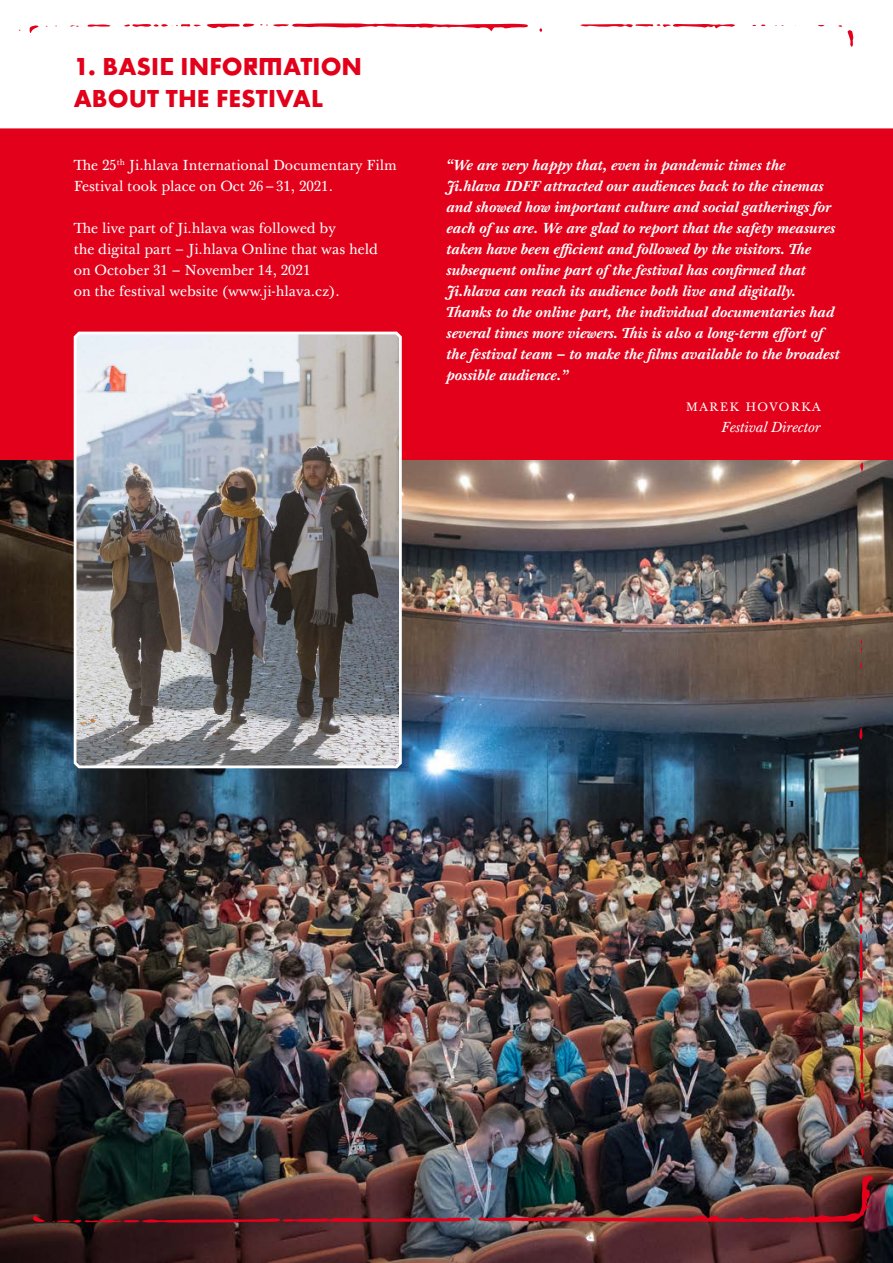
<style>
.page{position:relative;width:893px;height:1263px;background:#fff}
.page>*{position:absolute;margin:0;border:0;box-sizing:border-box;transform-origin:0 0}
.nadpis17{font:700 25.5px/31.5px "Futiglau Odstupnovana";letter-spacing:.005em;color:#e2001a}
.nadpis17-2{font:italic 700 14.25px/21px "Baskerville Ten Pro";color:#fff}
.nadpis17-3{font:14.25px/21px "Baskerville Ten Pro";color:#fff}
.nadpis17-4{font:italic 14.25px "Baskerville Ten Pro";color:#fff}
.nadpis17-5{font:12px "Baskerville Ten Pro";letter-spacing:.1em;color:#fff}
</style>
<div class="page">
<div style="left:0;top:128px;width:893px;height:333px;background:#e2001a"></div>
<img style="left:0;top:461px;width:893px;height:802px">
<svg style="left:88px;top:24px;width:23px;height:3px"></svg>
<svg style="left:29px;top:25px;width:10px;height:8px"></svg>
<svg style="left:207px;top:24px;width:47px;height:4px"></svg>
<svg style="left:580px;top:24px;width:155px;height:4px"></svg>
<svg style="left:838px;top:25px;width:15px;height:22px"></svg>
<svg style="left:752px;top:24px;width:14px;height:2px"></svg>
<svg style="left:260px;top:23px;width:268px;height:8px"></svg>
<svg style="left:70px;top:25px;width:9px;height:2px"></svg>
<svg style="left:124px;top:24px;width:77px;height:3px"></svg>
<img style="left:478px;top:1175px;width:395px;height:47px">
<svg style="left:859px;top:892px;width:3px;height:26px"></svg>
<svg style="left:859px;top:728px;width:4px;height:11px"></svg>
<svg style="left:859px;top:924px;width:4px;height:56px"></svg>
<svg style="left:861px;top:1148px;width:3px;height:8px"></svg>
<svg style="left:859px;top:857px;width:3px;height:21px"></svg>
<svg style="left:860px;top:439px;width:2px;height:6px"></svg>
<svg style="left:859px;top:661px;width:4px;height:8px"></svg>
<svg style="left:860px;top:639px;width:3px;height:13px"></svg>
<svg style="left:859px;top:986px;width:4px;height:121px"></svg>
<svg style="left:860px;top:359px;width:4px;height:14px"></svg>
<svg style="left:861px;top:1126px;width:3px;height:13px"></svg>
<svg style="left:860px;top:462px;width:4px;height:16px"></svg>
<svg style="left:33px;top:1216px;width:437px;height:7px;background:#781722"></svg>
<img style="left:72px;top:329px;width:331px;height:441px">
<p class="nadpis17" style="left:74px;top:51px;width:290px">1. BASIC INFORMATION<br>ABOUT THE FESTIVAL</p>
<p class="nadpis17-3" style="left:74px;top:155px;width:325px">The 25<sup>th</sup> Ji.hlava International Documentary Film<br>Festival took place on Oct 26–31, 2021.</p>
<p class="nadpis17-3" style="left:74px;top:218px;width:264px">The live part of Ji.hlava was followed by</p>
<p class="nadpis17-3" style="left:74px;top:239px;width:306px">the digital part – Ji.hlava Online that was held</p>
<p class="nadpis17-3" style="left:74px;top:260px;width:238px">on October 31 – November 14, 2021</p>
<p class="nadpis17-3" style="left:74px;top:281px;width:267px">on the festival website (www.ji-hlava.cz).</p>
<p class="nadpis17-2" style="left:446px;top:154px;width:395px">“We are very happy that, even in pandemic times the Ji.hlava IDFF attracted our audiences back to the cinemas and showed how important culture and social gatherings for each ofus are. We are glad to report that the safety measures taken have been efficient and followed by the visitors. The subsequent online part ofthe festival has confirmed that Ji.hlava can reach its audience both live and digitally.<br>Thanks to the online part, the individual documentaries had several times more viewers. This is also a long-term effort of the festival team – to make the films available to the broadest possible audience.”</p>
<p class="nadpis17-5" style="left:686px;top:400px;width:136px">MAREK HOVORKA</p>
<p class="nadpis17-4" style="left:721px;top:419px;width:101px">Festival Director</p>
</div>
